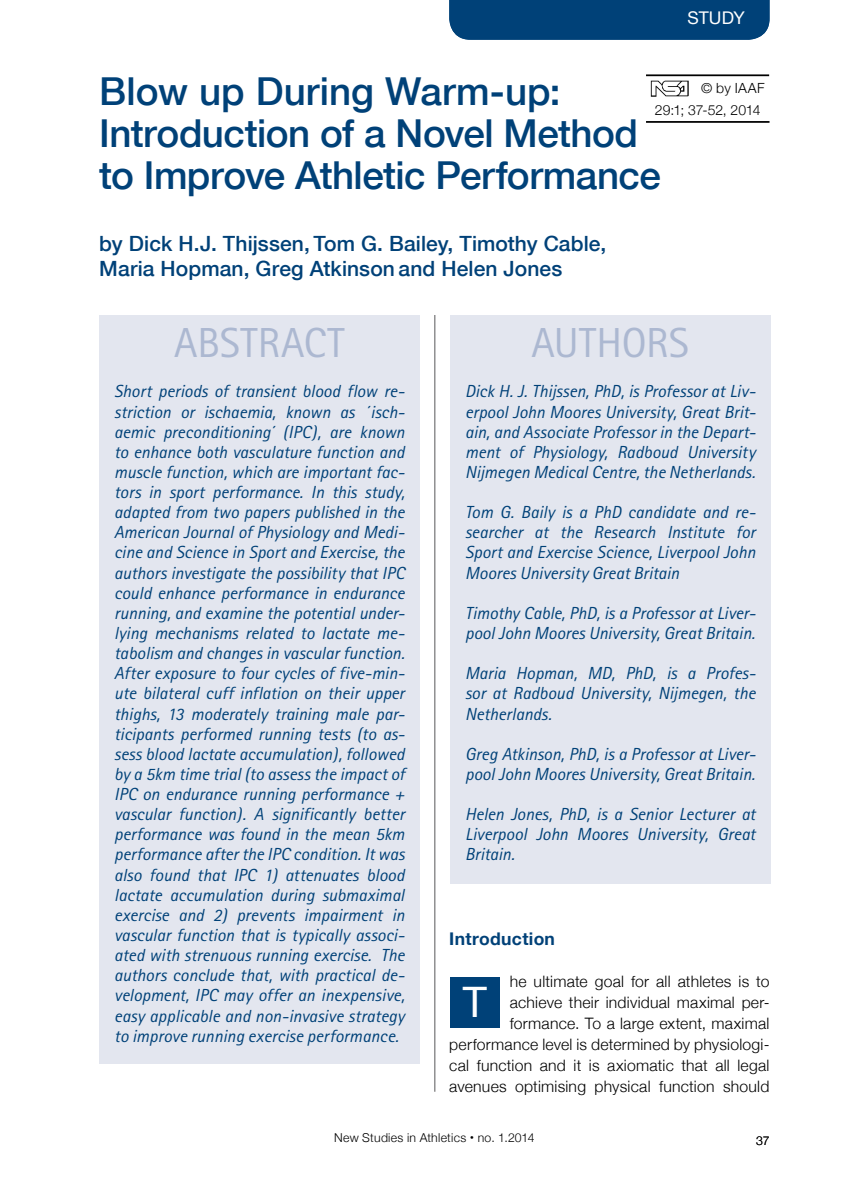
<style>
.page{position:relative;width:844px;height:1191px;background:#fff}
.page>*{position:absolute;margin:0;border:0;box-sizing:border-box;transform-origin:0 0}
.t1{font:42px "Rotis Sans Serif";color:#acb8d1}
.t2{font:42px "Helvetica Neue";color:#fff}
.t3{font:500 38.5px/42px "Helvetica Neue";letter-spacing:-.015em;color:#004178}
.t4{font:500 21px/24.5px "Helvetica Neue";letter-spacing:.005em;color:#004178}
.t5{font:italic 17.5px/20.1px "Rotis Sans Serif";color:#004178;text-align:justify}
.t6{font:700 17.5px "Helvetica Neue";letter-spacing:.02em;color:#004178}
.t7{font:17.5px "Helvetica Neue";color:#fff}
.t8{font:300 15.75px/21px "Helvetica Neue";letter-spacing:.015em;color:#000;text-align:right}
.t9{font:300 14px "Helvetica Neue";color:#000}
.t10{font:300 12.25px "Helvetica Neue";letter-spacing:.02em;color:#000}
.s1{font-weight:700;font-size:15.75px}
</style>
<div class="page">
<img style="left:650px;top:80px;width:39px;height:17px">
<hr style="left:646px;top:74px;width:123px;height:2px;background:#000">
<hr style="left:646px;top:121px;width:123px;height:2px;background:#000">
<hr style="left:434px;top:74px;width:1px;height:1017px;background:#58585a">
<div style="left:449px;top:0;width:320px;height:40px;background:#004178"></div>
<div style="left:419px;top:74px;width:30px;height:241px;background:#fff"></div>
<div style="left:99px;top:315px;width:320px;height:748px;background:#e3e6ef"></div>
<div style="left:450px;top:315px;width:320px;height:569px;background:#e3e6ef"></div>
<div style="left:450px;top:977px;width:49px;height:50px;background:#004178"></div>
<p class="t7" style="left:687px;top:7px;width:59px">Stu dy</p>
<h2 class="t3" style="left:99px;top:70px;width:563px">Blow up During Warm-up:<br>Introduction of a Novel Method to Improve Athletic Performance</h2>
<p class="t4" style="left:99px;top:231px;width:508px">by Dick H.J. Thijssen, Tom G. Bailey, Timothy Cable,<br>Maria Hopman, Greg Atkinson and Helen Jones</p>
<p class="t9" style="left:701px;top:79px;width:65px">© by IAAF</p>
<p class="t9" style="left:654px;top:102px;width:107px">29:1; 37-52, 2014</p>
<h1 class="t1" style="left:174px;top:318px;width:172px">ABSTRACT</h1>
<p class="t5" style="left:114px;top:381px;width:292px">Short periods of transient blood flow re&shy;striction or ischaemia, known as ´isch&shy;aemic preconditioning´ (IPC), are known to enhance both vasculature function and muscle function, which are important fac&shy;tors in sport performance. In this study, adapted from two papers published in the American Journal of Physiology and Medi&shy;cine and Science in Sport and Exercise, the authors investigate the possibility that IPC could enhance performance in endurance running, and examine the potential under&shy;lying mechanisms related to lactate me&shy;tabolism and changes in vascular function.<br>After exposure to four cycles of five-min&shy;ute bilateral cuff inflation on their upper thighs, 13 moderately training male par&shy;ticipants performed running tests (to as&shy;sess blood lactate accumulation), followed by a 5km time trial (to assess the impact of IPC on endurance running performance + vascular function). A significantly better performance was found in the mean 5km performance after the IPC condition. It was also found that IPC 1) attenuates blood lactate accumulation during submaximal exercise and 2) prevents impairment in vascular function that is typically associ&shy;ated with strenuous running exercise. The authors conclude that, with practical de&shy;velopment, IPC may offer an inexpensive, easy applicable and non-invasive strategy to improve running exercise performance.</p>
<h1 class="t1" style="left:531px;top:318px;width:159px">AUTHORS</h1>
<p class="t5" style="left:465px;top:381px;width:292px">Dick H. J. Thijssen, PhD, is Professor at Liv&shy;erpool John Moores University, Great Brit&shy;ain, and Associate Professor in the Depart&shy;ment of Physiology, Radboud University Nijmegen Medical Centre, the Netherlands.</p>
<p class="t5" style="left:465px;top:502px;width:292px">Tom G. Baily is a PhD candidate and re&shy;searcher at the Research Institute for Sport and Exercise Science, Liverpool John Moores University Great Britain</p>
<p class="t5" style="left:465px;top:603px;width:292px">Timothy Cable, PhD, is a Professor at Liver&shy;pool John Moores University, Great Britain.</p>
<p class="t5" style="left:465px;top:663px;width:292px">Maria Hopman, MD, PhD, is a Profes&shy;sor at Radboud University, Nijmegen, the Netherlands.</p>
<p class="t5" style="left:465px;top:744px;width:292px">Greg Atkinson, PhD, is a Professor at Liver&shy;pool John Moores University, Great Britain.</p>
<p class="t5" style="left:465px;top:804px;width:292px">Helen Jones, PhD, is a Senior Lecturer at Liverpool John Moores University, Great Britain.</p>
<p class="t6" style="left:449px;top:928px;width:107px">Introduction</p>
<p class="t8" style="left:449px;top:971px;width:321px">he ultimate goal for all athletes is to<br>achieve their individual maximal per&shy;formance. To a large extent, maximal performance level is determined by physiologi&shy;cal function and it is axiomatic that all legal avenues optimising physical function should</p>
<h1 class="t2" style="left:463px;top:977px;width:26px">T</h1>
<p class="t10" style="left:334px;top:1130px;width:202px">New Studies in Athletics <span class="s1">·</span> no. 1.2014</p>
<p class="t10" style="left:755px;top:1133px;width:15px">37</p>
</div>
